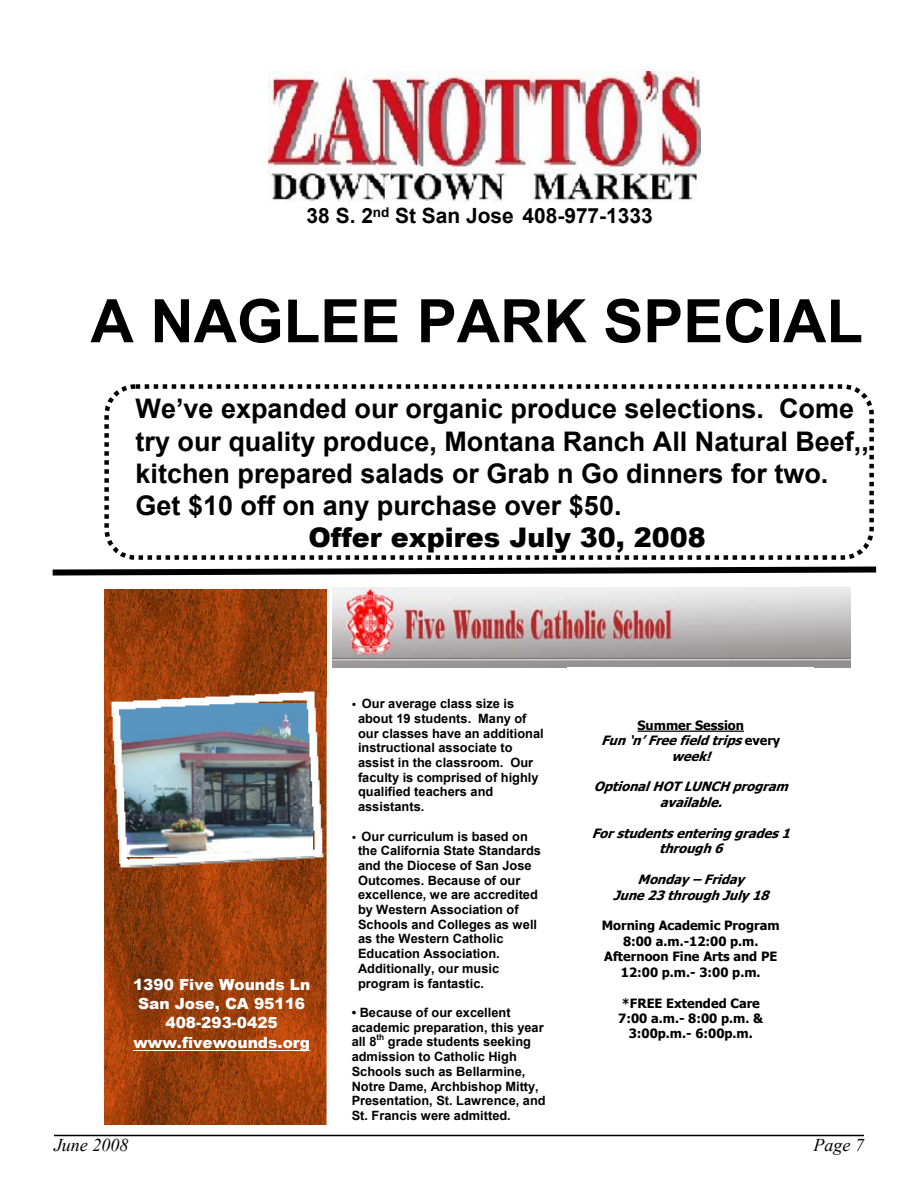
<style>
.page{position:relative;width:918px;height:1188px;background:#fff}
.page>*{position:absolute;margin:0;border:0;box-sizing:border-box;transform-origin:0 0}
.t1{font:700 60px "Arial";color:#000}
.t2{font:700 27px/32.4px "Arial";color:#000}
.t3{font:900 27px "Arial";color:#000}
.t4{font:700 21px "Arial";color:#000}
.t5{font:italic 18px "Times New Roman";color:#000}
.t6{font:900 15.3px/19.5px "Arial";color:#fff;text-align:center}
.t7{font:700 12.75px/14.7px "Arial";color:#000}
.t8{font:italic 700 12.75px/15.5px "Tahoma";color:#000;text-align:center}
.t9{font:700 12.75px/15.5px "Tahoma";color:#000;text-align:center}
.t10{font:700 8.25px "Arial";color:#000}
.s1{font-weight:400}
.s2{font-style:normal}
</style>
<div class="page">
<hr style="left:54px;top:1135px;width:810px;height:1px;background:#000">
<div style="left:104px;top:384px;width:770px;height:176px;border:4px dashed #000;border-radius:29px"></div>
<img style="left:269px;top:72px;width:432px;height:130px">
<img style="left:104px;top:590px;width:223px;height:535px">
<img style="left:109px;top:689px;width:216px;height:180px">
<hr style="left:133px;top:1050px;width:177px;height:1px;background:#fff">
<img style="left:333px;top:588px;width:517px;height:79px">
<img style="left:325px;top:695px;width:2px;height:430px">
<svg style="left:52px;top:566px;width:825px;height:10px"></svg>
<h3 class="t4" style="left:307px;top:202px;width:348px">38 S. 2<sup>nd</sup> St San Jose 408-977-1333</h3>
<h1 class="t1" style="left:91px;top:282px;width:774px">A NAGLEE PARK SPECIAL</h1>
<h2 class="t2" style="left:136px;top:393px;width:735px">We’ve expanded our organic produce selections. Come try our quality produce, Montana Ranch All Natural Beef,, kitchen prepared salads or Grab n Go dinners for two.<br>Get $10 off on any purchase over $50.</h2>
<h2 class="t3" style="left:308px;top:518px;width:399px">Offer expires July 30, 2008</h2>
<p class="t6" style="left:133px;top:974px;width:179px">1390 Five Wounds Ln<br>San Jose, CA 95116<br>408-293-0425 www.fivewounds.org</p>
<p class="t7" style="left:358px;top:697px;width:187px;text-indent:-6px"><span class="s1">•</span> Our average class size is about 19 students. Many of our classes have an additional instructional associate to assist in the classroom. Our faculty is comprised of highly qualified teachers and assistants.</p>
<p class="t7" style="left:358px;top:829px;width:184px;text-indent:-6px"><span class="s1">•</span> Our curriculum is based on the California State Standards and the Diocese of San Jose<br>Outcomes. Because of our excellence, we are accredited by Western Association of<br>Schools and Colleges as well as the Western Catholic<br>Education Association.<br>Additionally, our music program is fantastic.</p>
<p class="t7" style="left:352px;top:1006px;width:194px">• Because of our excellent academic preparation, this year all 8</p>
<p class="t10" style="left:377px;top:1032px;width:9px">th</p>
<p class="t7" style="left:352px;top:1035px;width:196px;text-indent:36px">grade students seeking admission to Catholic High<br>Schools such as Bellarmine,<br>Notre Dame, Archbishop Mitty,<br>Presentation, St. Lawrence, and<br>St. Francis were admitted.</p>
<p class="t8" style="left:601px;top:716px;width:181px"><span class="s2">Summer Session<br></span>Fun‘n’Freefieldtrips<span class="s2">e v e r y </span>week!</p>
<p class="t8" style="left:594px;top:778px;width:201px">OptionalHOTLUNCHprogram available.</p>
<p class="t8" style="left:592px;top:825px;width:205px">Forstudentsenteringgrades1 through6</p>
<p class="t8" style="left:613px;top:871px;width:162px">Monday –Friday<br>June23throughJuly 18</p>
<p class="t9" style="left:602px;top:917px;width:179px">Morning Academic Program<br>8:00 a.m.-12:00 p.m.<br>Afternoon Fine Arts and PE<br>12:00 p.m.- 3:00 p.m.</p>
<p class="t9" style="left:618px;top:994px;width:146px">*FREE Extended Care<br>7:00 a.m.- 8:00 p.m. &amp;<br>3:00p.m.- 6:00p.m.</p>
<h3 class="t5" style="left:54px;top:1133px;width:76px">June 2008</h3>
<h3 class="t5" style="left:814px;top:1133px;width:38px">Page</h3>
</div>
